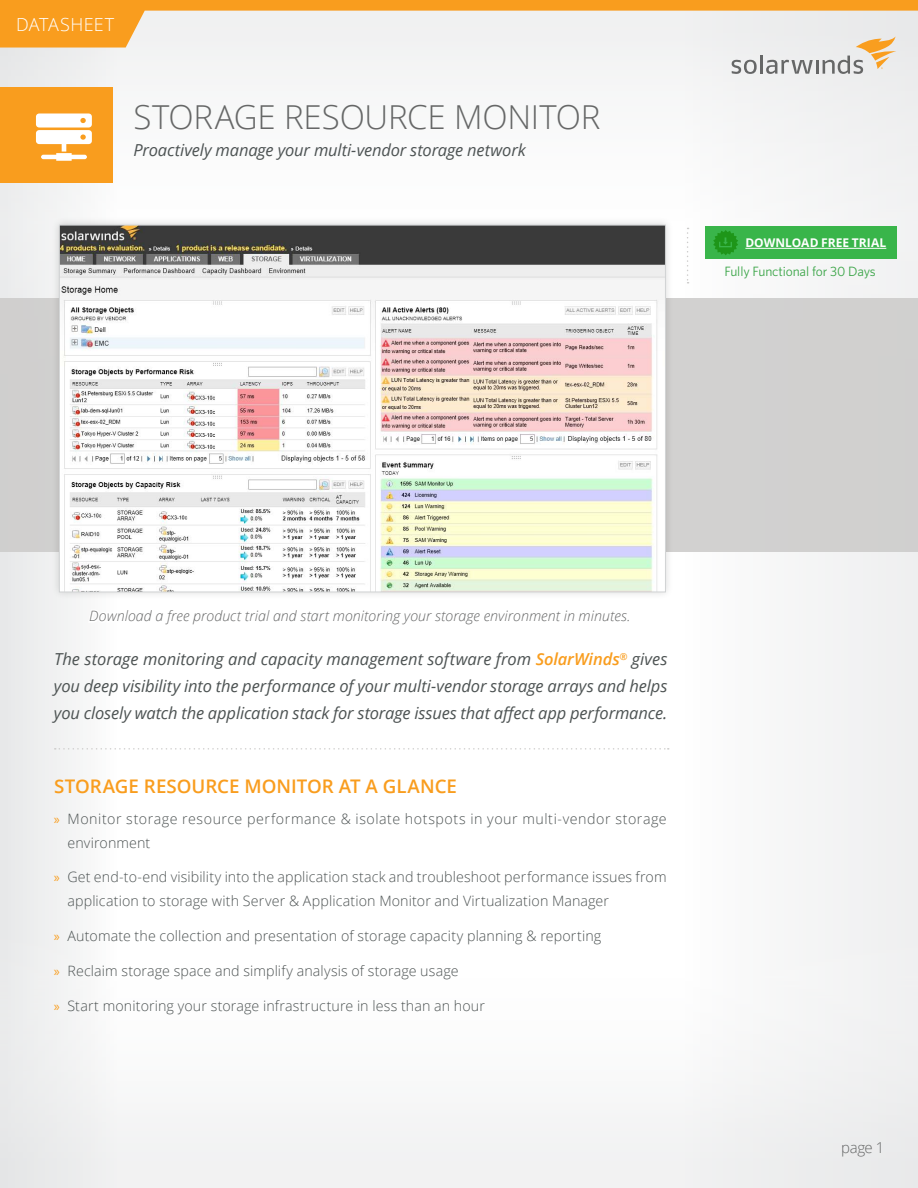
<style>
.page{position:relative;width:918px;height:1188px;background:#f9f9fa}
.page>*{position:absolute;margin:0;border:0;box-sizing:border-box;transform-origin:0 0}
.t1{font:300 33px "Open Sans";letter-spacing:-.01em;color:#666767}
.t2{font:600 18.75px "Open Sans";letter-spacing:-.005em;color:#f99d1e}
.t3{font:300 18px "Open Sans";color:#fff}
.t4{font:italic 16.5px/27px "Open Sans";letter-spacing:-.01em;color:#4d5353;text-align:justify}
.t5{font:300 15px "Open Sans";color:#666767}
.t6{font:300 14.25px/24px "Open Sans";letter-spacing:.01em;color:#4d5353}
.t7{font:300 14.25px/24px "Open Sans";letter-spacing:.035em;color:#4d5353}
.t8{font:italic 300 14.25px "Open Sans";letter-spacing:.005em;color:#666767}
.t9{font:13.5px "Whitney";letter-spacing:-.01em;color:#3ba548}
.t10{font:700 12px "Open Sans";letter-spacing:.005em;color:#fff}
.s1{font-weight:600;color:#f99d1e}
.s2{font-family:"Myriad Pro";font-weight:400;color:#f99d1e}
</style>
<div class="page">
<div style="left:0;top:298px;width:918px;height:254px;background:#cdcccb"></div>
<svg style="left:732px;top:60px;width:25px;height:14px"></svg>
<hr style="left:760px;top:56px;width:3px;height:18px;background:#666767">
<svg style="left:766px;top:60px;width:47px;height:14px"></svg>
<hr style="left:816px;top:60px;width:3px;height:14px;background:#666767">
<svg style="left:823px;top:48px;width:73px;height:26px"></svg>
<div style="left:0;top:87px;width:112px;height:96px;background:#f99d1e"></div>
<svg style="left:36px;top:113px;width:56px;height:48px"></svg>
<svg style="left:0;top:0;width:918px;height:48px;fill:#f1efef"></svg>
<div style="left:51px;top:217px;width:623px;height:383px;background:#000;opacity:.16"></div>
<img style="left:61px;top:227px;width:603px;height:363px">
<svg style="left:687px;top:228px;width:2px;height:55px"></svg>
<svg style="left:55px;top:748px;width:614px;height:2px"></svg>
<div style="left:705px;top:227px;width:192px;height:32px;background:#39b54a"></div>
<svg style="left:713px;top:230px;width:25px;height:25px"></svg>
<hr style="left:745px;top:248px;width:141px;height:1px;background:#fff">
<p class="t3" style="left:16px;top:13px;width:79px">DATASHEET</p>
<h1 class="t1" style="left:134px;top:94px;width:468px">Storage Resource Monitor</h1>
<p class="t4" style="left:134px;top:136px;width:394px">Proactively manage your multi-vendor storage network</p>
<p class="t10" style="left:745px;top:235px;width:142px">DOWNLOAD FREE TRIAL</p>
<p class="t9" style="left:725px;top:263px;width:153px">Fully Functional for 30 Days</p>
<p class="t8" style="left:89px;top:606px;width:543px">Download a free product trial and start monitoring your storage environment in minutes.</p>
<p class="t4" style="left:54px;top:645px;width:615px">The storage monitoring and capacity management software from <span class="s1">SolarWinds</span><sup>®</sup> gives you deep visibility into the performance of your multi-vendor storage arrays and helps you closely watch the application stack for storage issues that affect app performance.</p>
<h2 class="t2" style="left:54px;top:773px;width:405px">STORAGE RESOURCE MONITOR AT A GLANCE</h2>
<p class="t7" style="left:67px;top:806px;width:601px;text-indent:-13px"><span class="s2">»</span> Monitor storage resource performance &amp; isolate hotspots in your multi-vendor storage environment</p>
<p class="t6" style="left:67px;top:865px;width:601px;text-indent:-13px"><span class="s2">»</span> Get end-to-end visibility into the application stack and troubleshoot performance issues from application to storage with Server &amp; Application Monitor and Virtualization Manager</p>
<p class="t6" style="left:54px;top:924px;width:549px"><span class="s2">»</span> Automate the collection and presentation of storage capacity planning &amp; reporting</p>
<p class="t6" style="left:54px;top:959px;width:406px"><span class="s2">»</span> Reclaim storage space and simplify analysis of storage usage</p>
<p class="t6" style="left:54px;top:993px;width:432px"><span class="s2">»</span> Start monitoring your storage infrastructure in less than an hour</p>
<p class="t5" style="left:841px;top:1137px;width:45px">page 1</p>
</div>
